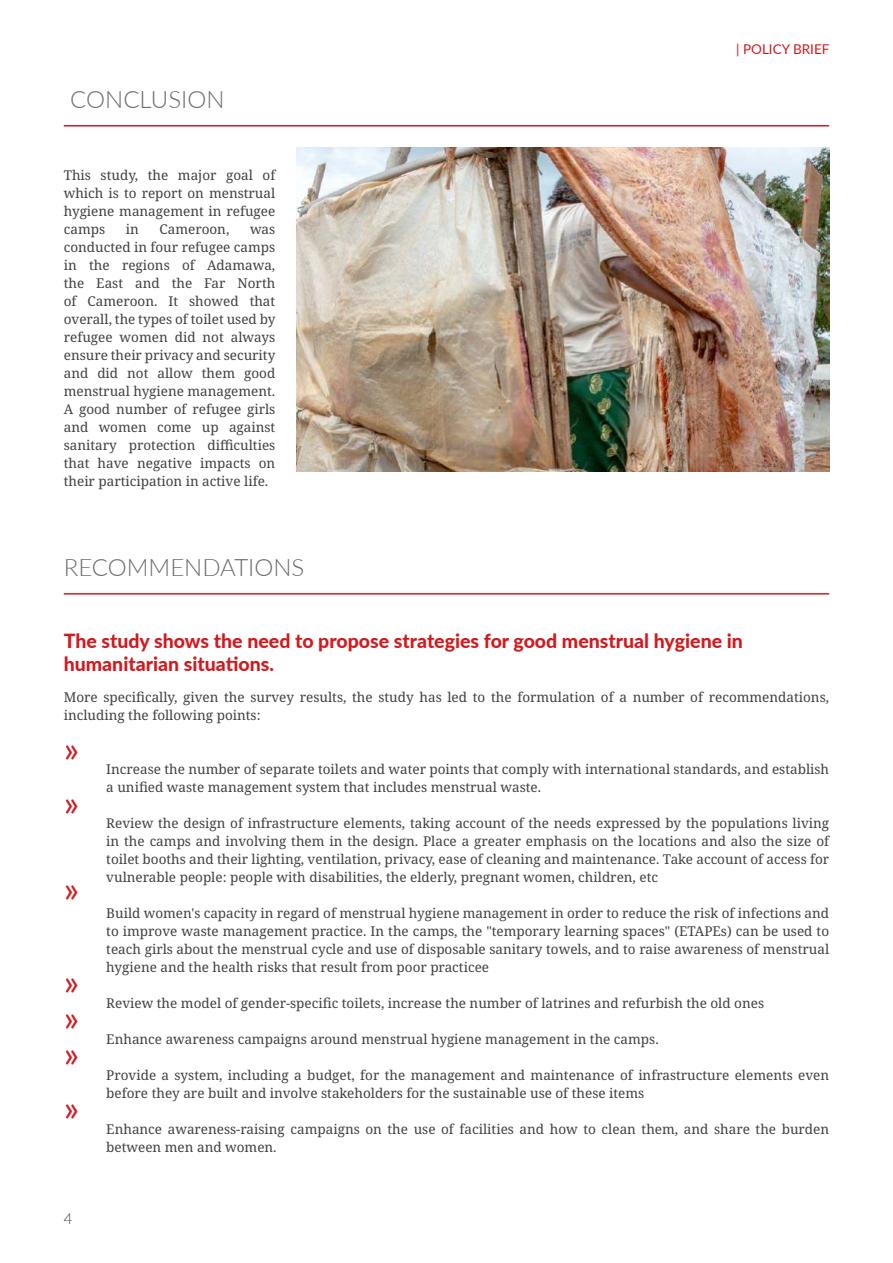
<style>
.page{position:relative;width:893px;height:1263px;background:#fff}
.page>*{position:absolute;margin:0;border:0;box-sizing:border-box;transform-origin:0 0}
.t1{font:36px/36px "Lato";color:#d21a1e}
.t2{font:300 24px "Lato";color:#6c6d70}
.t3{font:800 19.5px/23.4px "Lato";color:#d21a1e}
.t4{font:300 15px "Lato";color:#414042}
.t5{font:13.5px/18px "Noto Serif";color:#414042;text-align:justify}
.t6{font:13.5px "Lato";color:#d21a1e}
</style>
<div class="page">
<hr style="left:64px;top:125px;width:765px;height:2px;background:#d21a1e">
<hr style="left:64px;top:593px;width:765px;height:2px;background:#d21a1e">
<img style="left:297px;top:148px;width:532px;height:323px">
<h2 class="t2" style="left:70px;top:86px;width:156px">CONCLUSION</h2>
<p class="t5" style="left:64px;top:167px;width:213px">This study, the major goal of which is to report on menstrual hygiene management in refugee camps</p>
<p class="t5" style="left:126px;top:221px;width:15px">in</p>
<p class="t5" style="left:159px;top:221px;width:71px">Cameroon,</p>
<p class="t5" style="left:64px;top:221px;width:213px;text-indent:186px">was conducted in four refugee camps in the regions of Adamawa, the East and the Far North of Cameroon. It showed that overall, the types of toilet used by refugee women did not always ensure their privacy and security and did not allow them good menstrual hygiene management.<br>A good number of refugee girls and women come up against sanitary protection difficulties that have negative impacts on their participation in active life.</p>
<h2 class="t2" style="left:64px;top:554px;width:242px">RECOMMENDATIONS</h2>
<p class="t6" style="left:736px;top:44px;width:95px">| POLICY BRIEF</p>
<h3 class="t3" style="left:64px;top:631px;width:681px">The study shows the need to propose strategies for good menstrual hygiene in humanitarian situations.</h3>
<p class="t5" style="left:64px;top:688px;width:767px">More specifically, given the survey results, the study has led to the formulation of a number of recommendations, including the following points:</p>
<h1 class="t1" style="left:64px;top:724px;width:17px;line-height:54px">» »</h1>
<h1 class="t1" style="left:64px;top:873px;width:17px">»</h1>
<h1 class="t1" style="left:64px;top:966px;width:17px;text-align:justify">» » »</h1>
<h1 class="t1" style="left:64px;top:1092px;width:17px">»</h1>
<p class="t4" style="left:64px;top:1210px;width:10px">4</p>
<p class="t5" style="left:106px;top:761px;width:724px">Increase the number of separate toilets and water points that comply with international standards, and establish a unified waste management system that includes menstrual waste.</p>
<p class="t5" style="left:106px;top:814px;width:724px">Review the design of infrastructure elements, taking account of the needs expressed by the populations living in the camps and involving them in the design. Place a greater emphasis on the locations and also the size of toilet booths and their lighting, ventilation, privacy, ease of cleaning and maintenance. Take account of access for vulnerable people: people with disabilities, the elderly, pregnant women, children, etc</p>
<p class="t5" style="left:106px;top:905px;width:724px">Build women's capacity in regard of menstrual hygiene management in order to reduce the risk of infections and to improve waste management practice. In the camps, the "temporary learning spaces" (ETAPEs) can be used to teach girls about the menstrual cycle and use of disposable sanitary towels, and to raise awareness of menstrual hygiene and the health risks that result from poor practicee</p>
<p class="t5" style="left:106px;top:994px;width:659px">Review the model of gender-specific toilets, increase the number of latrines and refurbish the old ones</p>
<p class="t5" style="left:106px;top:1031px;width:554px">Enhance awareness campaigns around menstrual hygiene management in the camps.</p>
<p class="t5" style="left:106px;top:1067px;width:724px">Provide a system, including a budget, for the management and maintenance of infrastructure elements even before they are built and involve stakeholders for the sustainable use of these items</p>
<p class="t5" style="left:106px;top:1121px;width:724px">Enhance awareness-raising campaigns on the use of facilities and how to clean them, and share the burden between men and women.</p>
</div>
